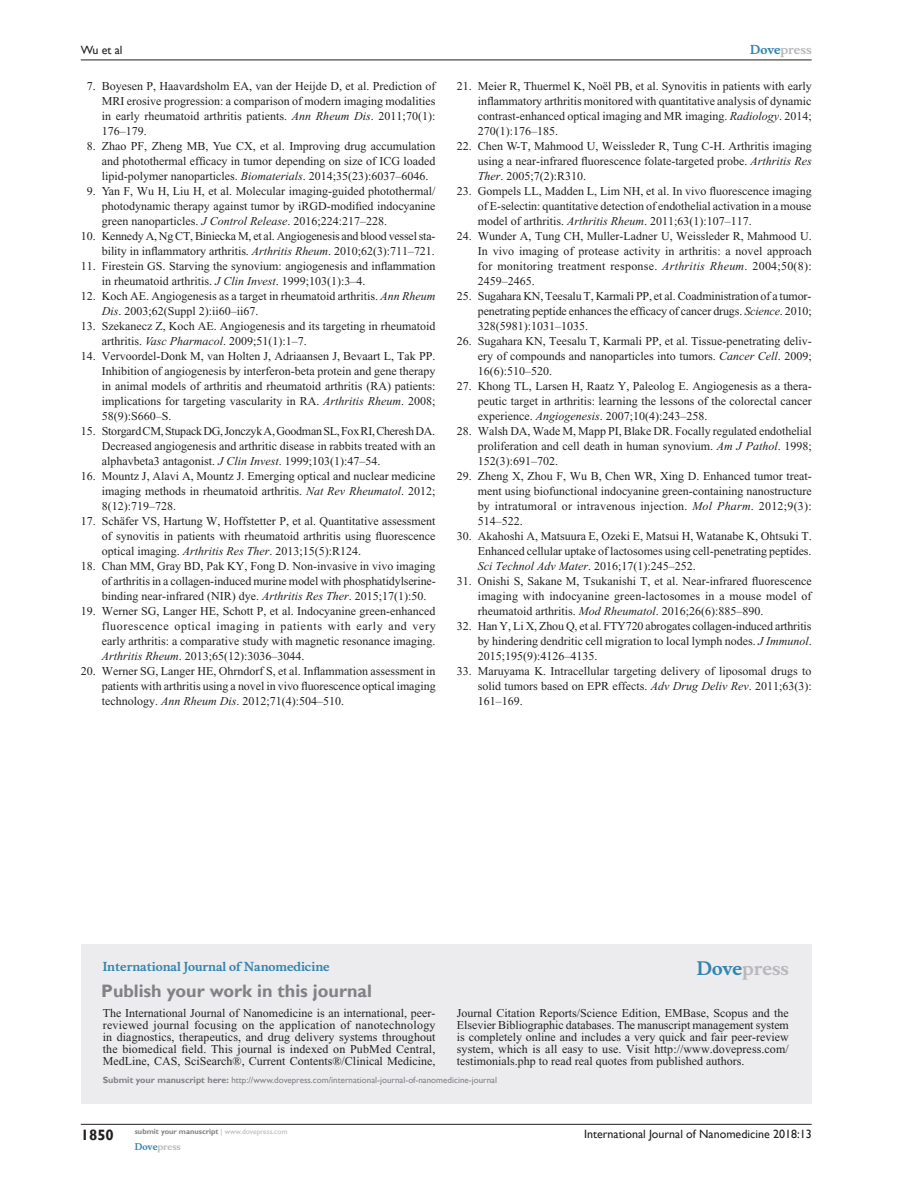
<style>
.page{position:relative;width:918px;height:1188px;background:#fff}
.page>*{position:absolute;margin:0;border:0;box-sizing:border-box;transform-origin:0 0}
.PromBx-H1{font:700 18px "Gill Sans";color:#808285}
.PromBx-Brand{font:700 18px "Musee";color:#b8b9bc}
.t1{font:700 15px "Gill Sans";color:#231f20}
.RefNL2{font:12px/15px "Times New Roman";color:#231f20;text-align:justify}
.PromBx-Tx{font:12px/12px "Times New Roman";color:#231f20;text-align:justify}
.t2{font:12px "Gill Sans";color:#231f20}
.PromBx-JrnlName{font:700 12px "Musee";color:#3485ae}
.t3{font:700 12px "Musee";color:#b8b9bc}
.PromBx-SubmitMssWebA{font:9px "Gill Sans";color:#808285}
.t4{font:700 9px "Musee";color:#b8b9bc}
.t5{font:700 7.5px "Gill Sans";color:#808285}
.s1{font-style:italic}
.s2{color:#3485ae}
.s3{font-weight:700}
.s4{font-weight:400;color:#b8b9bc}
</style>
<div class="page">
<div style="left:81px;top:944px;width:731px;height:159px;background:#ececee"></div>
<hr style="left:81px;top:1124px;width:731px;height:1px;background:#231f20">
<hr style="left:81px;top:60px;width:731px;height:1px;background:#231f20">
<p class="t2" style="left:81px;top:43px;width:43px">Wu et al</p>
<p class="RefNL2" style="left:102px;top:79px;width:335px;text-indent:-15px">7. Boyesen P, Haavardsholm EA, van der Heijde D, et al. Prediction of MRI erosive progression: a comparison of modern imaging modalities in early rheumatoid arthritis patients. <span class="s1">Ann Rheum Dis</span>. 2011;70(1):<br>176–179.</p>
<p class="RefNL2" style="left:102px;top:139px;width:335px;text-indent:-15px">8. Zhao PF, Zheng MB, Yue CX, et al. Improving drug accumulation and photothermal efficacy in tumor depending on size of ICG loaded lipid-polymer nanoparticles. <span class="s1">Biomaterials</span>. 2014;35(23):6037–6046.</p>
<p class="RefNL2" style="left:102px;top:184px;width:335px;text-indent:-15px">9. Yan F, Wu H, Liu H, et al. Molecular imaging-guided photothermal/ photodynamic therapy against tumor by iRGD-modified indocyanine green nanoparticles. <span class="s1">J Control Release</span>. 2016;224:217–228.</p>
<p class="RefNL2" style="left:81px;top:229px;width:356px;text-align:right">10. Kennedy A, Ng CT, Biniecka M, et al. Angiogenesis and blood vessel sta&shy;bility in inflammatory arthritis. <span class="s1">Arthritis Rheum</span>. 2010;62(3):711–721.</p>
<p class="RefNL2" style="left:102px;top:259px;width:335px;text-indent:-21px">11. Firestein GS. Starving the synovium: angiogenesis and inflammation in rheumatoid arthritis. <span class="s1">J Clin Invest</span>. 1999;103(1):3–4.</p>
<p class="RefNL2" style="left:102px;top:289px;width:335px;text-indent:-21px">12. Koch AE. Angiogenesis as a target in rheumatoid arthritis. <span class="s1">Ann Rheum<br>Dis</span>. 2003;62(Suppl 2):ii60–ii67.</p>
<p class="RefNL2" style="left:102px;top:319px;width:335px;text-indent:-21px">13. Szekanecz Z, Koch AE. Angiogenesis and its targeting in rheumatoid arthritis. <span class="s1">Vasc Pharmacol</span>. 2009;51(1):1–7.</p>
<p class="RefNL2" style="left:102px;top:349px;width:335px;text-indent:-21px">14. Vervoordel-Donk M, van Holten J, Adriaansen J, Bevaart L, Tak PP.<br>Inhibition of angiogenesis by interferon-beta protein and gene therapy in animal models of arthritis and rheumatoid arthritis (RA) patients: implications for targeting vascularity in RA. <span class="s1">Arthritis Rheum</span>. 2008; 58(9):S660–S.</p>
<p class="RefNL2" style="left:102px;top:424px;width:335px;text-indent:-21px">15. Storgard CM, Stupack DG, Jonczyk A, Goodman SL, Fox RI, Cheresh DA.<br>Decreased angiogenesis and arthritic disease in rabbits treated with an alphavbeta3 antagonist. <span class="s1">J Clin Invest</span>. 1999;103(1):47–54.</p>
<p class="RefNL2" style="left:102px;top:469px;width:335px;text-indent:-21px">16. Mountz J, Alavi A, Mountz J. Emerging optical and nuclear medicine imaging methods in rheumatoid arthritis. <span class="s1">Nat Rev Rheumatol</span>. 2012; 8(12):719–728.</p>
<p class="RefNL2" style="left:102px;top:514px;width:335px;text-indent:-21px">17. Schäfer VS, Hartung W, Hoffstetter P, et al. Quantitative assessment of synovitis in patients with rheumatoid arthritis using fluorescence optical imaging. <span class="s1">Arthritis Res Ther</span>. 2013;15(5):R124.</p>
<p class="RefNL2" style="left:102px;top:559px;width:336px;text-indent:-21px">18. Chan MM, Gray BD, Pak KY, Fong D. Non-invasive in vivo imaging of arthritis in a collagen-induced murine model with phosphatidylserine&shy;binding near-infrared (NIR) dye. <span class="s1">Arthritis Res Ther</span>. 2015;17(1):50.</p>
<p class="RefNL2" style="left:102px;top:604px;width:335px;text-indent:-21px">19. Werner SG, Langer HE, Schott P, et al. Indocyanine green-enhanced fluorescence optical imaging in patients with early and very early arthritis: a comparative study with magnetic resonance imaging.<br><span class="s1">Arthritis Rheum</span>. 2013;65(12):3036–3044.</p>
<p class="RefNL2" style="left:102px;top:664px;width:335px;text-indent:-21px">20. Werner SG, Langer HE, Ohrndorf S, et al. Inflammation assessment in patients with arthritis using a novel in vivo fluorescence optical imaging technology. <span class="s1">Ann Rheum Dis</span>. 2012;71(4):504–510.</p>
<p class="t3" style="left:750px;top:43px;width:63px"><span class="s2">Dove</span>press</p>
<p class="RefNL2" style="left:478px;top:79px;width:335px;text-indent:-21px">21. Meier R, Thuermel K, Noël PB, et al. Synovitis in patients with early inflammatory arthritis monitored with quantitative analysis of dynamic contrast-enhanced optical imaging and MR imaging. <span class="s1">Radiology</span>. 2014; 270(1):176–185.</p>
<p class="RefNL2" style="left:478px;top:139px;width:335px;text-indent:-21px">22. Chen W-T, Mahmood U, Weissleder R, Tung C-H. Arthritis imaging using a near-infrared fluorescence folate-targeted probe. <span class="s1">Arthritis Res Ther</span>. 2005;7(2):R310.</p>
<p class="RefNL2" style="left:478px;top:184px;width:335px;text-indent:-21px">23. Gompels LL, Madden L, Lim NH, et al. In vivo fluorescence imaging of E-selectin: quantitative detection of endothelial activation in a mouse model of arthritis. <span class="s1">Arthritis Rheum</span>. 2011;63(1):107–117.</p>
<p class="RefNL2" style="left:478px;top:229px;width:335px;text-indent:-21px">24. Wunder A, Tung CH, Muller-Ladner U, Weissleder R, Mahmood U.<br>In vivo imaging of protease activity in arthritis: a novel approach for monitoring treatment response. <span class="s1">Arthritis Rheum</span>. 2004;50(8):<br>2459–2465.</p>
<p class="RefNL2" style="left:478px;top:289px;width:335px;text-indent:-21px">25. Sugahara KN, Teesalu T, Karmali PP, et al. Coadministration of a tumor&shy;penetrating peptide enhances the efficacy of cancer drugs. <span class="s1">Science</span>. 2010; 328(5981):1031–1035.</p>
<p class="RefNL2" style="left:478px;top:334px;width:335px;text-indent:-21px">26. Sugahara KN, Teesalu T, Karmali PP, et al. Tissue-penetrating deliv&shy;ery of compounds and nanoparticles into tumors. <span class="s1">Cancer Cell</span>. 2009; 16(6):510–520.</p>
<p class="RefNL2" style="left:478px;top:379px;width:335px;text-indent:-21px">27. Khong TL, Larsen H, Raatz Y, Paleolog E. Angiogenesis as a thera&shy;peutic target in arthritis: learning the lessons of the colorectal cancer experience. <span class="s1">Angiogenesis</span>. 2007;10(4):243–258.</p>
<p class="RefNL2" style="left:478px;top:424px;width:335px;text-indent:-21px">28. Walsh DA, Wade M, Mapp PI, Blake DR. Focally regulated endothelial proliferation and cell death in human synovium. <span class="s1">Am J Pathol</span>. 1998; 152(3):691–702.</p>
<p class="RefNL2" style="left:478px;top:469px;width:335px;text-indent:-21px">29. Zheng X, Zhou F, Wu B, Chen WR, Xing D. Enhanced tumor treat&shy;ment using biofunctional indocyanine green-containing nanostructure by intratumoral or intravenous injection. <span class="s1">Mol Pharm</span>. 2012;9(3):<br>514–522.</p>
<p class="RefNL2" style="left:478px;top:529px;width:335px;text-indent:-21px">30. Akahoshi A, Matsuura E, Ozeki E, Matsui H, Watanabe K, Ohtsuki T.<br>Enhanced cellular uptake of lactosomes using cell-penetrating peptides.<br><span class="s1">Sci Technol Adv Mater</span>. 2016;17(1):245–252.</p>
<p class="RefNL2" style="left:478px;top:574px;width:335px;text-indent:-21px">31. Onishi S, Sakane M, Tsukanishi T, et al. Near-infrared fluorescence imaging with indocyanine green-lactosomes in a mouse model of rheumatoid arthritis. <span class="s1">Mod Rheumatol</span>. 2016;26(6):885–890.</p>
<p class="RefNL2" style="left:478px;top:619px;width:335px;text-indent:-21px">32. Han Y, Li X, Zhou Q, et al. FTY720 abrogates collagen-induced arthritis by hindering dendritic cell migration to local lymph nodes. <span class="s1">J Immunol</span>.<br>2015;195(9):4126–4135.</p>
<p class="RefNL2" style="left:478px;top:664px;width:335px;text-indent:-21px">33. Maruyama K. Intracellular targeting delivery of liposomal drugs to solid tumors based on EPR effects. <span class="s1">Adv Drug Deliv Rev</span>. 2011;63(3):<br>161–169.</p>
<p class="PromBx-JrnlName" style="left:103px;top:959px;width:228px">International Journal of Nanomedicine</p>
<p class="PromBx-H1" style="left:101px;top:980px;width:272px">Publish your work in this journal</p>
<p class="PromBx-Brand" style="left:697px;top:958px;width:94px"><span class="s2">Dove</span>press</p>
<p class="PromBx-Tx" style="left:103px;top:1007px;width:334px">The International Journal of Nanomedicine is an international, peer&shy;reviewed journal focusing on the application of nanotechnology in diagnostics, therapeutics, and drug delivery systems throughout the biomedical field. This journal is indexed on PubMed Central, MedLine, CAS, SciSearch®, Current Contents®/Clinical Medicine,</p>
<p class="PromBx-Tx" style="left:457px;top:1007px;width:334px">Journal Citation Reports/Science Edition, EMBase, Scopus and the Elsevier Bibliographic databases. The manuscript management system is completely online and includes a very quick and fair peer-review system, which is all easy to use. Visit http://www.dovepress.com/ testimonials.php to read real quotes from published authors.</p>
<p class="PromBx-SubmitMssWebA" style="left:103px;top:1075px;width:396px"><span class="s3">Submit your manuscript here:</span> http://www.dovepress.com/international-journal-of-nanomedicine-journal</p>
<p class="t1" style="left:81px;top:1126px;width:35px">1850</p>
<p class="t5" style="left:135px;top:1127px;width:154px">submit your manuscript <span class="s4">| www.dovepress.com</span></p>
<p class="t4" style="left:135px;top:1141px;width:48px"><span class="s2">Dove</span>press</p>
<p class="t2" style="left:584px;top:1127px;width:229px">International Journal of Nanomedicine 2018:13</p>
</div>
